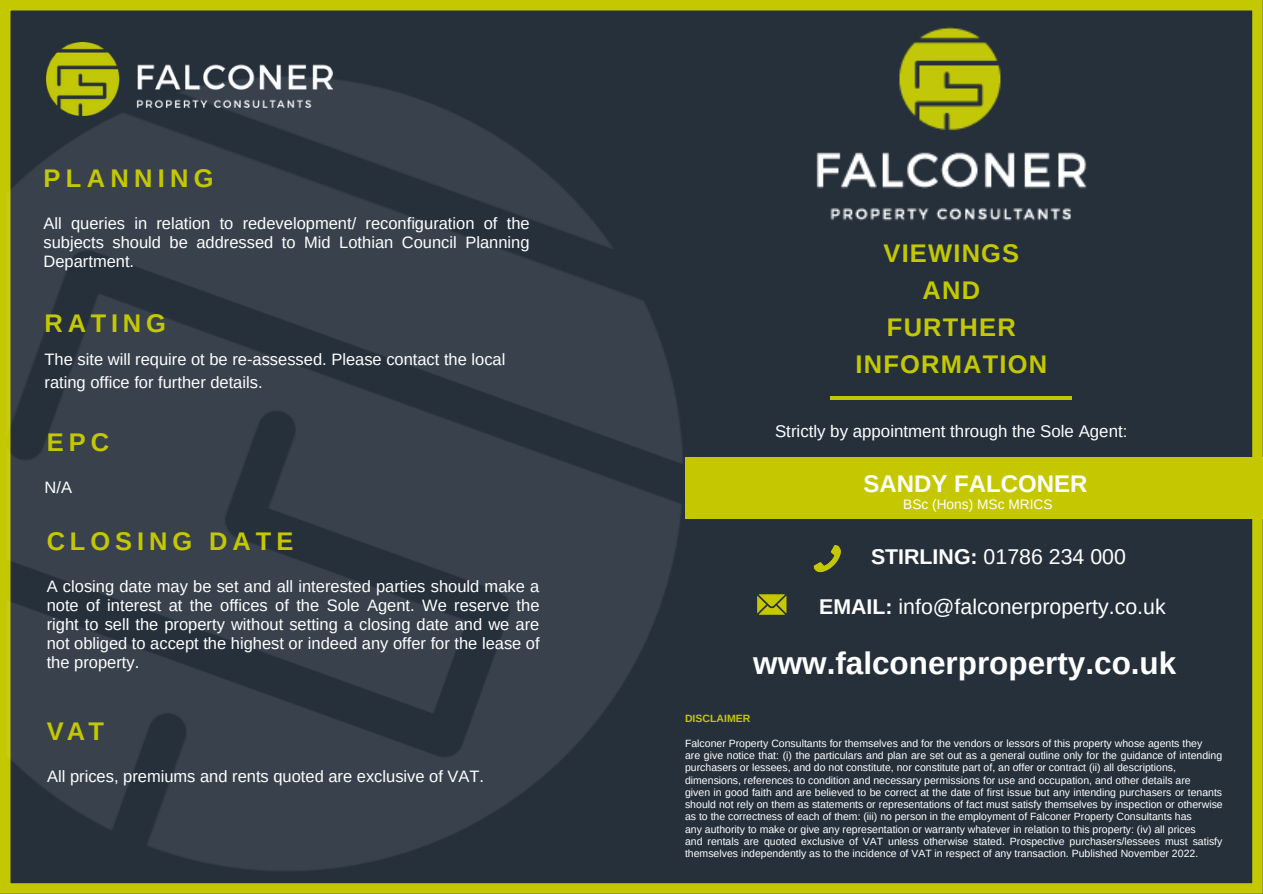
<style>
.page{position:relative;width:1263px;height:894px;background:#fff}
.page>*{position:absolute;margin:0;border:0;box-sizing:border-box;transform-origin:0 0}
.t1{font:700 31.5px "Arimo";color:#fff}
.t2{font:700 25.5px/37px "Arimo";letter-spacing:.05em;color:#c4c801;text-align:center}
.t3{font:700 25.5px "Arimo";letter-spacing:.085em;color:#c4c801}
.t4{font:700 25.5px "Arimo";letter-spacing:.195em;color:#c4c801}
.t5{font:700 25.5px "Arimo";letter-spacing:.21em;color:#c4c801}
.t6{font:700 24px "Arimo";color:#fff}
.t7{font:21.3px "Arimo";color:#fff}
.t8{font:16.8px "Arimo";color:#fff}
.t9{font:16.5px/19px "Arimo";color:#fff;text-align:justify}
.t10{font:13.65px "Arimo";color:#fff}
.t11{font:10.5px/12.3px "Arimo";color:#fff}
.t12{font:700 10.5px "Arimo";color:#c4c801}
.s1{font-weight:700}
</style>
<div class="page">
<div style="left:0;top:0;width:1263px;height:893px;background:#26303b"></div>
<img style="left:7px;top:0;width:922px;height:893px">
<img style="left:46px;top:43px;width:286px;height:72px">
<hr style="left:831px;top:396px;width:241px;height:3px;background:#c4c801">
<svg style="left:757px;top:594px;width:29px;height:20px"></svg>
<svg style="left:814px;top:545px;width:27px;height:27px"></svg>
<img style="left:814px;top:24px;width:275px;height:197px">
<div style="left:685px;top:456px;width:577px;height:62px;background:#c5c800"></div>
<h2 class="t5" style="left:44px;top:163px;width:172px">PLANNING</h2>
<h3 class="t9" style="left:44px;top:213px;width:488px">All queries in relation to redevelopment/ reconfiguration of the subjects should be addressed to Mid Lothian Council Planning Department.</h3>
<h2 class="t3" style="left:45px;top:309px;width:123px">RATING</h2>
<h3 class="t9" style="left:45px;top:348px;width:462px;line-height:22.5px">The site will require ot be re-assessed. Please contact the local rating office for further details.</h3>
<h2 class="t3" style="left:47px;top:428px;width:64px">EPC</h2>
<h3 class="t9" style="left:45px;top:478px;width:29px">N/A</h3>
<h2 class="t4" style="left:47px;top:526px;width:248px">CLOSING DATE</h2>
<p class="t9" style="left:47px;top:576px;width:494px">A closing date may be set and all interested parties should make a note of interest at the offices of the Sole Agent. We reserve the right to sell the property without setting a closing date and we are not obliged to accept the highest or indeed any offer for the lease of the property.</p>
<h2 class="t3" style="left:47px;top:716px;width:59px">VAT</h2>
<h3 class="t9" style="left:47px;top:766px;width:438px">All prices, premiums and rents quoted are exclusive of VAT.</h3>
<h2 class="t2" style="left:855px;top:234px;width:193px">VIEWINGS<br>AND<br>FURTHER<br>INFORMATION</h2>
<h3 class="t8" style="left:775px;top:421px;width:354px">Strictly by appointment through the Sole Agent:</h3>
<h3 class="t6" style="left:863px;top:470px;width:226px">SANDY FALCONER</h3>
<h3 class="t10" style="left:903px;top:496px;width:151px">BSc (Hons) MSc MRICS</h3>
<h3 class="t7" style="left:871px;top:545px;width:256px"><span class="s1">STIRLING:</span> 01786 234 000</h3>
<h3 class="t7" style="left:819px;top:595px;width:348px"><span class="s1">EMAIL:</span> info@falconerproperty.co.uk</h3>
<h1 class="t1" style="left:753px;top:645px;width:425px">www.falconerproperty.co.uk</h1>
<p class="t12" style="left:685px;top:712px;width:67px">DISCLAIMER</p>
<p class="t11" style="left:685px;top:737px;width:539px">Falconer Property Consultants for themselves and for the vendors or lessors of this property whose agents they<br>are give notice that: (i) the particulars and plan are set out as a general outline only for the guidance of intending purchasers or lessees, and do not constitute, nor constitute part of, an offer or contract (ii) all descriptions, dimensions, references to condition and necessary permissions for use and occupation, and other details are<br>given in good faith and are believed to be correct at the date of first issue but any intending purchasers or tenants should not rely on them as statements or representations of fact must satisfy themselves by inspection or otherwise as to the correctness of each of them: (iii) no person in the employment of Falconer Property Consultants has<br>any authority to make or give any representation or warranty whatever in relation to this property: (iv) all prices<br>and rentals are quoted exclusive of VAT unless otherwise stated. Prospective purchasers/lessees must satisfy themselves independently as to the incidence of VAT in respect of any transaction. Published November 2022.</p>
</div>
